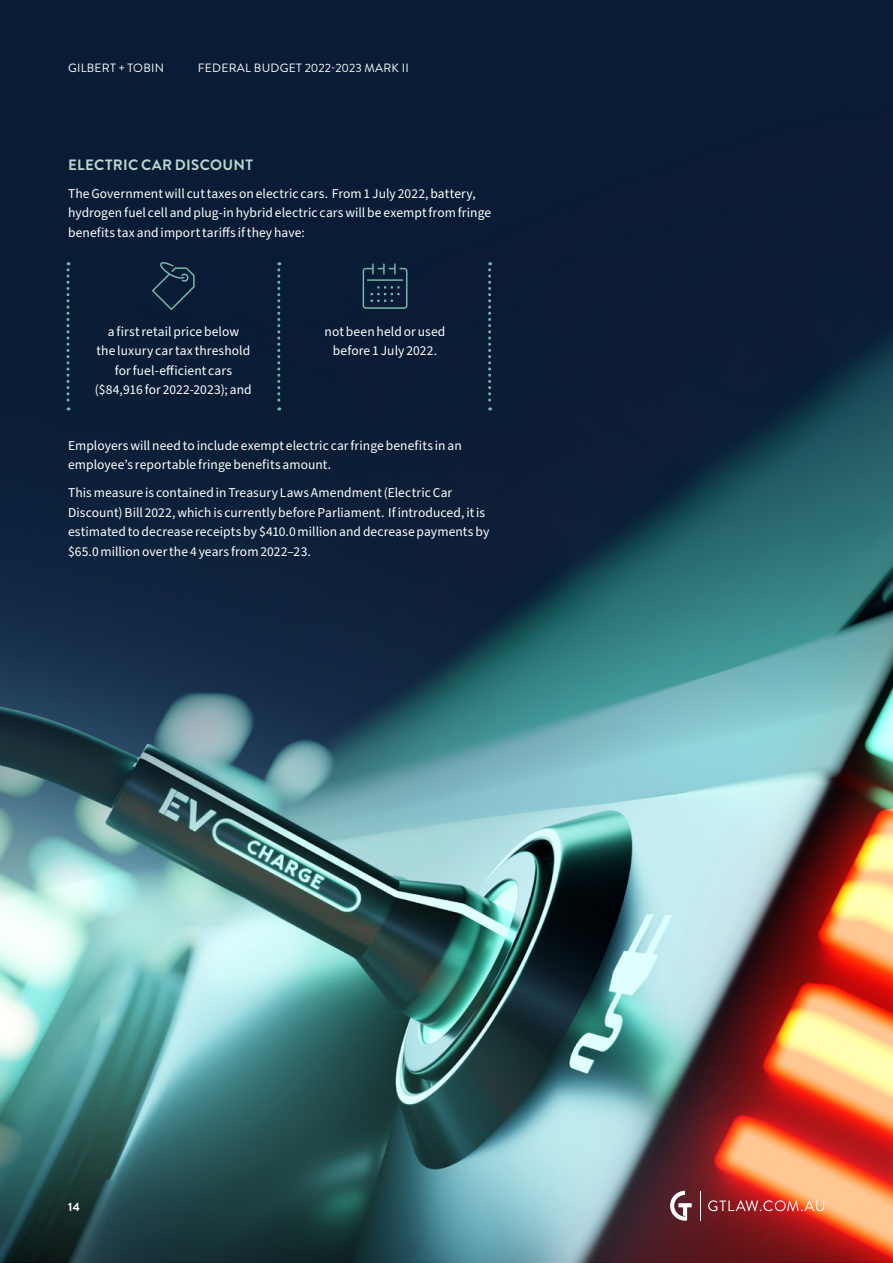
<style>
.page{position:relative;width:893px;height:1263px;background:#fff}
.page>*{position:absolute;margin:0;border:0;box-sizing:border-box;transform-origin:0 0}
.H4-Small_Title_Pos{font:700 15px "Brandon Grotesque";letter-spacing:.02em;color:#b5d8d0}
.Body_Copy_Rev{font:13.5px/19.5px "Source Sans Pro";letter-spacing:.005em;color:#fff}
.t1{font:12px "Brandon Grotesque";letter-spacing:.02em;color:#fff}
.t2{font:700 12px "Brandon Grotesque";color:#fff}
</style>
<div class="page">
<img style="left:0;top:0;width:893px;height:1263px">
<svg style="left:67px;top:262px;width:3px;height:148px"></svg>
<svg style="left:151px;top:260px;width:44px;height:51px;background:#142e42"></svg>
<svg style="left:277px;top:262px;width:3px;height:148px"></svg>
<svg style="left:488px;top:262px;width:3px;height:148px"></svg>
<svg style="left:362px;top:264px;width:46px;height:46px;background:#1c3749"></svg>
<svg style="left:670px;top:1191px;width:22px;height:30px"></svg>
<hr style="left:700px;top:1191px;width:1px;height:30px;background:#fff">
<svg style="left:708px;top:1200px;width:116px;height:11px"></svg>
<p class="t1" style="left:68px;top:60px;width:97px">GILBERT + TOBIN</p>
<p class="t1" style="left:198px;top:60px;width:212px">FEDERAL BUDGET 2022-2023 MARK II</p>
<h4 class="H4-Small_Title_Pos" style="left:68px;top:154px;width:186px">ELECTRIC CAR DISCOUNT</h4>
<p class="Body_Copy_Rev" style="left:68px;top:184px;width:425px">The Government will cut taxes on electric cars. From 1 July 2022, battery, hydrogen fuel cell and plug-in hybrid electric cars will be exempt from fringe benefits tax and import tariffs if they have:</p>
<p class="Body_Copy_Rev" style="left:95px;top:322px;width:158px;text-align:center">a first retail price below<br>the luxury car tax threshold for fuel-efficient cars ($84,916 for 2022-2023); and</p>
<p class="Body_Copy_Rev" style="left:325px;top:322px;width:122px;text-align:center">not been held or used before 1 July 2022.</p>
<p class="Body_Copy_Rev" style="left:68px;top:436px;width:395px">Employers will need to include exempt electric car fringe benefits in an employee’s reportable fringe benefits amount.</p>
<p class="Body_Copy_Rev" style="left:68px;top:483px;width:423px">This measure is contained in Treasury Laws Amendment (Electric Car Discount) Bill 2022, which is currently before Parliament. If introduced, it is estimated to decrease receipts by $410.0 million and decrease payments by $65.0 million over the 4 years from 2022–23.</p>
<p class="t2" style="left:68px;top:1199px;width:13px">14</p>
</div>
